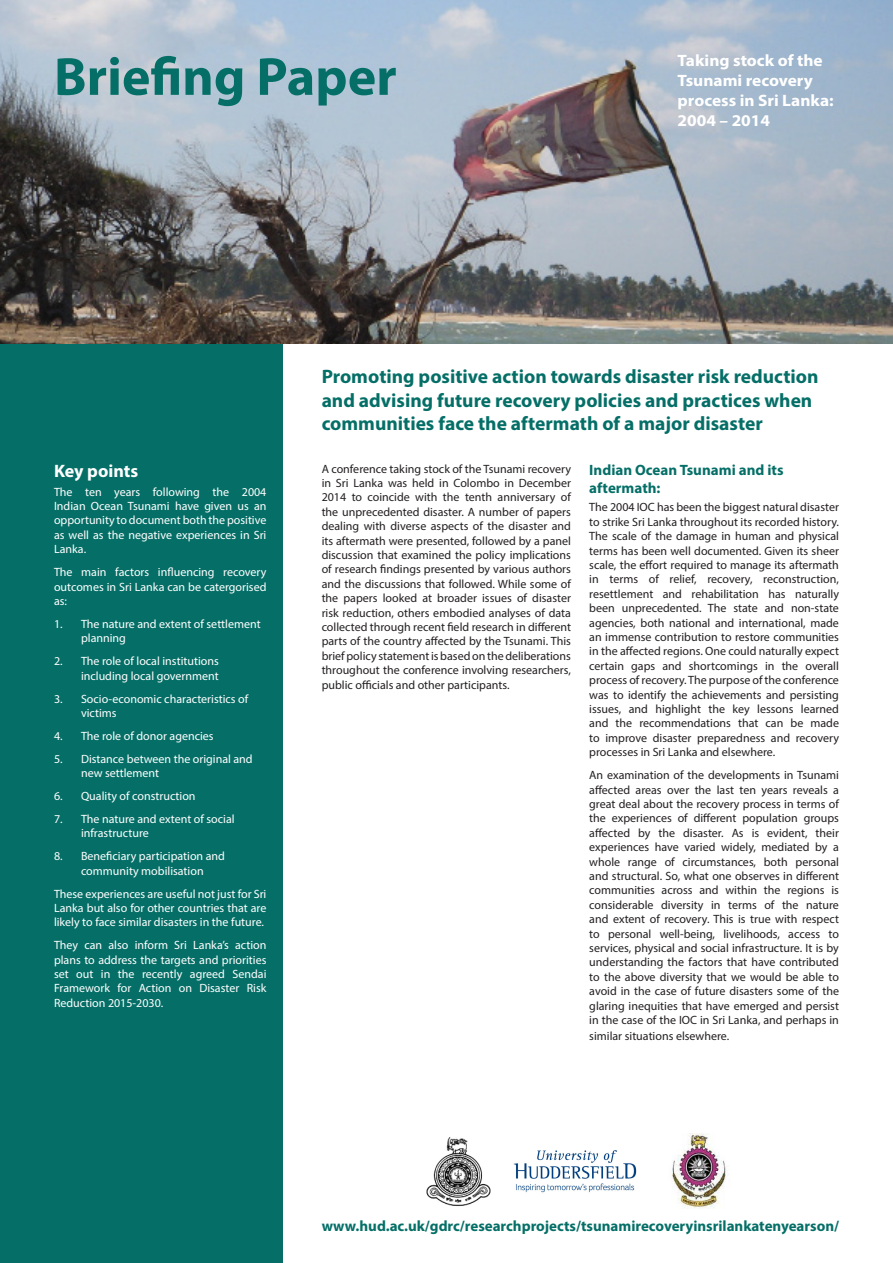
<style>
.page{position:relative;width:893px;height:1263px;background:#fff}
.page>*{position:absolute;margin:0;border:0;box-sizing:border-box;transform-origin:0 0}
.t1{font:700 54px "Myriad Pro";color:#056f67}
.t2{font:700 19.5px/23.4px "Myriad Pro";color:#056f67}
.t3{font:700 18px "Myriad Pro";color:#fff}
.t4{font:700 16.5px/19.8px "Myriad Pro";color:#fff;scale:1.05 1}
.t5{font:700 15px/18px "Myriad Pro";color:#056f67}
.t6{font:12px/14.4px "Myriad Pro";color:#231f20;text-align:justify}
.t7{font:12px/14.4px "Myriad Pro";color:#fff;text-align:justify}
</style>
<div class="page">
<div style="left:0;top:0;width:282px;height:1263px;background:#056f67"></div>
<img style="left:0;top:0;width:893px;height:344px">
<img style="left:513px;top:1150px;width:124px;height:43px">
<img style="left:427px;top:1137px;width:64px;height:70px">
<img style="left:672px;top:1133px;width:54px;height:76px">
<p class="t1" style="left:54px;top:41px;width:344px">Briefing Paper</p>
<p class="t4" style="left:677px;top:50px;width:150px">Taking stock of the<br>Tsunami recovery process in Sri Lanka:<br>2004 – 2014</p>
<p class="t3" style="left:54px;top:459px;width:86px">Key points</p>
<p class="t7" style="left:54px;top:484px;width:214px">The ten years following the 2004<br>Indian Ocean Tsunami have given us an opportunity to document both the positive as well as the negative experiences in Sri Lanka.</p>
<p class="t7" style="left:54px;top:565px;width:214px">The main factors influencing recovery outcomes in Sri Lanka can be catergorised as:</p>
<p class="t7" style="left:81px;top:616px;width:181px;text-indent:-27px">1. The nature and extent of settlement planning</p>
<p class="t7" style="left:54px;top:654px;width:166px;text-align:right">2. The role of local institutions including local government</p>
<p class="t7" style="left:81px;top:691px;width:169px;text-indent:-27px">3. Socio-economic characteristics of victims</p>
<p class="t7" style="left:54px;top:728px;width:161px">4. The role of donor agencies</p>
<p class="t7" style="left:81px;top:751px;width:173px;text-indent:-27px">5. Distance between the original and new settlement</p>
<p class="t7" style="left:54px;top:789px;width:143px">6. Quality of construction</p>
<p class="t7" style="left:81px;top:811px;width:155px;text-indent:-27px">7. The nature and extent of social infrastructure</p>
<p class="t7" style="left:54px;top:849px;width:173px;text-align:center">8. Beneficiary participation and community mobilisation</p>
<p class="t7" style="left:54px;top:886px;width:214px">These experiences are useful not just for Sri Lanka but also for other countries that are likely to face similar disasters in the future.</p>
<p class="t7" style="left:54px;top:938px;width:214px">They can also inform Sri Lanka’s action plans to address the targets and priorities set out in the recently agreed Sendai Framework for Action on Disaster Risk Reduction 2015-2030.</p>
<p class="t2" style="left:322px;top:364px;width:498px">Promoting positive action towards disaster risk reduction and advising future recovery policies and practices when communities face the aftermath of a major disaster</p>
<p class="t6" style="left:322px;top:461px;width:251px">A conference taking stock of the Tsunami recovery in Sri Lanka was held in Colombo in December 2014 to coincide with the tenth anniversary of the unprecedented disaster. A number of papers dealing with diverse aspects of the disaster and its aftermath were presented, followed by a panel discussion that examined the policy implications of research findings presented by various authors and the discussions that followed. While some of the papers looked at broader issues of disaster risk reduction, others embodied analyses of data collected through recent field research in different parts of the country affected by the Tsunami. This brief policy statement is based on the deliberations throughout the conference involving researchers, public officials and other participants.</p>
<p class="t5" style="left:589px;top:460px;width:196px">Indian Ocean Tsunami and its aftermath:</p>
<p class="t6" style="left:589px;top:500px;width:251px">The 2004 IOC has been the biggest natural disaster to strike Sri Lanka throughout its recorded history.<br>The scale of the damage in human and physical terms has been well documented. Given its sheer scale, the effort required to manage its aftermath in terms of relief, recovery, reconstruction, resettlement and rehabilitation has naturally been unprecedented. The state and non-state agencies, both national and international, made an immense contribution to restore communities in the affected regions. One could naturally expect certain gaps and shortcomings in the overall process of recovery. The purpose of the conference was to identify the achievements and persisting issues, and highlight the key lessons learned and the recommendations that can be made to improve disaster preparedness and recovery processes in Sri Lanka and elsewhere.</p>
<p class="t6" style="left:589px;top:768px;width:251px">An examination of the developments in Tsunami affected areas over the last ten years reveals a great deal about the recovery process in terms of the experiences of different population groups affected by the disaster. As is evident, their experiences have varied widely, mediated by a whole range of circumstances, both personal and structural. So, what one observes in different communities across and within the regions is considerable diversity in terms of the nature and extent of recovery. This is true with respect to personal well-being, livelihoods, access to services, physical and social infrastructure. It is by understanding the factors that have contributed to the above diversity that we would be able to avoid in the case of future disasters some of the glaring inequities that have emerged and persist in the case of the IOC in Sri Lanka, and perhaps in</p>
<p class="t6" style="left:589px;top:1029px;width:141px">similar situations elsewhere.</p>
<p class="t5" style="left:322px;top:1216px;width:519px">www.hud.ac.uk/gdrc/researchprojects/tsunamirecoveryinsrilankatenyearson/</p>
</div>
